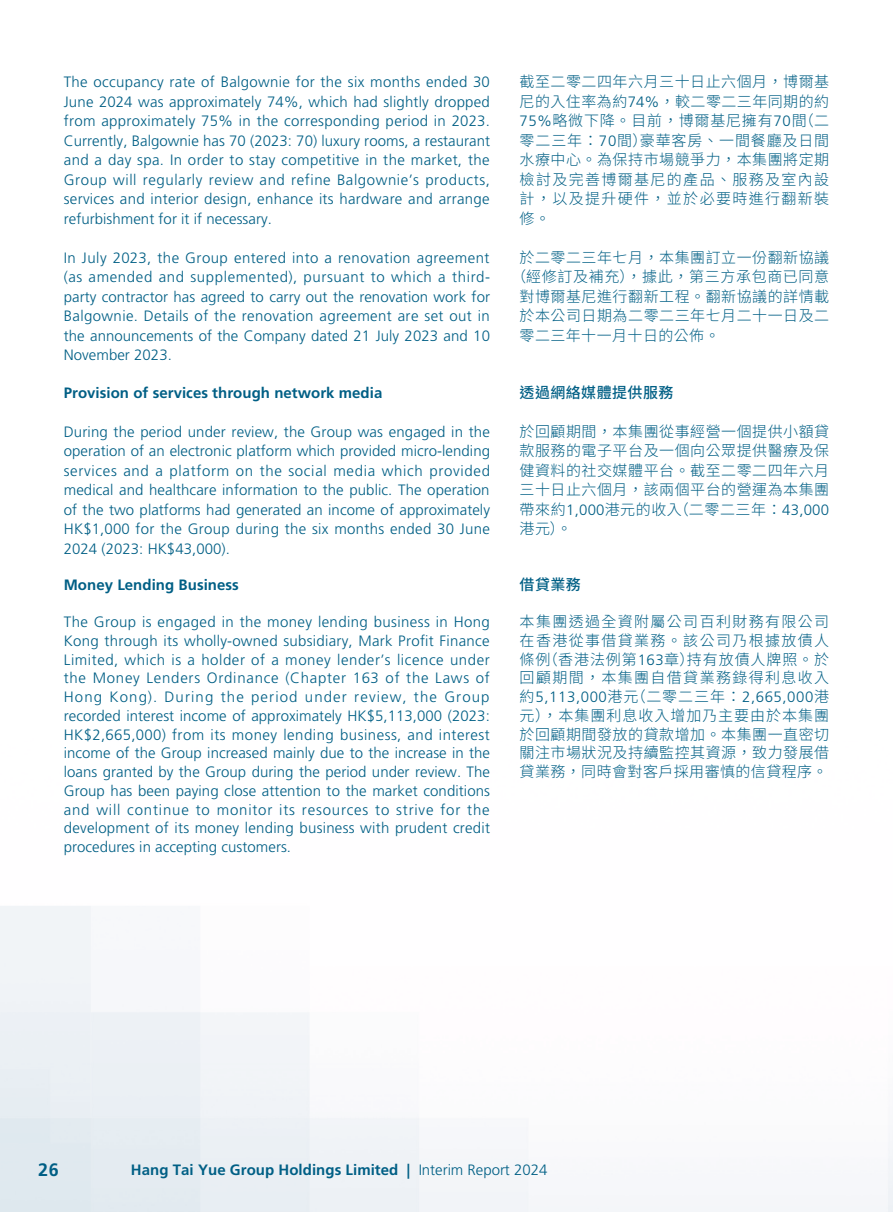
<style>
.page{position:relative;width:893px;height:1212px;background:#fff}
.page>*{position:absolute;margin:0;border:0;box-sizing:border-box;transform-origin:0 0}
.t1{font:700 18px "Frutiger LT Std";color:#005f85}
.t2{font:300 15px/19.5px "Frutiger LT Std";letter-spacing:.005em;color:#005f85;text-align:justify}
.t3{font:300 15px/19.5px "Source Han Sans TW";letter-spacing:.035em;color:#005f85;text-align:justify}
.t4{font:700 15px "Frutiger LT Std";letter-spacing:.005em;color:#005f85}
.t5{font:300 15px "Frutiger LT Std";letter-spacing:.04em;color:#005f85}
.t6{font:500 15px "Source Han Sans TW";letter-spacing:.03em;color:#005f85}
.s1{font-family:"Frutiger LT Std"}
.s2{font-family:"Source Han Sans TW"}
.s3{font-weight:300}
</style>
<div class="page">
<p class="t2" style="left:64px;top:72px;width:428px">The occupancy rate of Balgownie for the six months ended 30<br>June 2024 was approximately 74%, which had slightly dropped from approximately 75% in the corresponding period in 2023.<br>Currently, Balgownie has 70 (2023: 70) luxury rooms, a restaurant and a day spa. In order to stay competitive in the market, the Group will regularly review and refine Balgownie’s products, services and interior design, enhance its hardware and arrange refurbishment for it if necessary.</p>
<p class="t2" style="left:64px;top:248px;width:428px">In July 2023, the Group entered into a renovation agreement (as amended and supplemented), pursuant to which a third&shy;party contractor has agreed to carry out the renovation work for Balgownie. Details of the renovation agreement are set out in the announcements of the Company dated 21 July 2023 and 10<br>November 2023.</p>
<p class="t4" style="left:64px;top:383px;width:320px">Provision of services through network media</p>
<p class="t2" style="left:64px;top:422px;width:428px">During the period under review, the Group was engaged in the operation of an electronic platform which provided micro-lending services and a platform on the social media which provided medical and healthcare information to the public. The operation of the two platforms had generated an income of approximately HK$1,000 for the Group during the six months ended 30 June 2024 (2023: HK$43,000).</p>
<p class="t4" style="left:64px;top:575px;width:177px">Money Lending Business</p>
<p class="t2" style="left:64px;top:613px;width:428px;line-height:18.8px">The Group is engaged in the money lending business in Hong Kong through its wholly-owned subsidiary, Mark Profit Finance Limited, which is a holder of a money lender’s licence under the Money Lenders Ordinance (Chapter 163 of the Laws of Hong Kong). During the period under review, the Group recorded interest income of approximately HK$5,113,000 (2023:<br>HK$2,665,000) from its money lending business, and interest income of the Group increased mainly due to the increase in the loans granted by the Group during the period under review. The Group has been paying close attention to the market conditions and will continue to monitor its resources to strive for the development of its money lending business with prudent credit procedures in accepting customers.</p>
<p class="t3" style="left:520px;top:72px;width:311px">截至二零二四年六月三十日止六個月，博爾基尼的入住率為約<span class="s1">74%</span>，較二零二三年同期的約<span class="s1">75%</span>略微下降。目前，博爾基尼擁有<span class="s1">70</span>間（二零二三年：<span class="s1">70</span>間）豪華客房、一間餐廳及日間水療中心。為保持市場競爭力，本集團將定期檢討及完善博爾基尼的產品、服務及室內設計，以及提升硬件，並於必要時進行翻新裝修。</p>
<p class="t3" style="left:520px;top:248px;width:311px">於二零二三年七月，本集團訂立一份翻新協議</p>
<p class="t3" style="left:511px;top:267px;width:320px">（經修訂及補充），據此，第三方承包商已同意</p>
<p class="t3" style="left:520px;top:287px;width:311px">對博爾基尼進行翻新工程。翻新協議的詳情載</p>
<p class="t3" style="left:520px;top:306px;width:311px">於本公司日期為二零二三年七月二十一日及二</p>
<p class="t3" style="left:520px;top:326px;width:202px">零二三年十一月十日的公佈。</p>
<p class="t6" style="left:520px;top:384px;width:155px">透過網絡媒體提供服務</p>
<p class="t3" style="left:520px;top:422px;width:311px">於回顧期間，本集團從事經營一個提供小額貸款服務的電子平台及一個向公眾提供醫療及保健資料的社交媒體平台。截至二零二四年六月三十日止六個月，該兩個平台的營運為本集團帶來約<span class="s1">1,000</span>港元的收入（二零二三年：<span class="s1">43,000</span>港元）。</p>
<p class="t6" style="left:520px;top:576px;width:63px">借貸業務</p>
<p class="t3" style="left:520px;top:612px;width:311px;line-height:18.8px">本集團透過全資附屬公司百利財務有限公司在香港從事借貸業務。該公司乃根據放債人條例（香港法例第<span class="s1">163</span>章）持有放債人牌照。於回顧期間，本集團自借貸業務錄得利息收入</p>
<p class="t5" style="left:520px;top:688px;width:311px"><span class="s2">約</span>5,113,000<span class="s2">港元（二零二三年：</span>2,665,000<span class="s2">港</span></p>
<p class="t3" style="left:520px;top:706px;width:311px;line-height:18.8px">元），本集團利息收入增加乃主要由於本集團於回顧期間發放的貸款增加。本集團一直密切關注市場狀況及持續監控其資源，致力發展借貸業務，同時會對客戶採用審慎的信貸程序。</p>
<p class="t1" style="left:38px;top:1159px;width:22px">26</p>
<p class="t4" style="left:131px;top:1160px;width:418px">Hang Tai Yue Group Holdings Limited | <span class="s3">Interim Report 2024</span></p>
</div>
